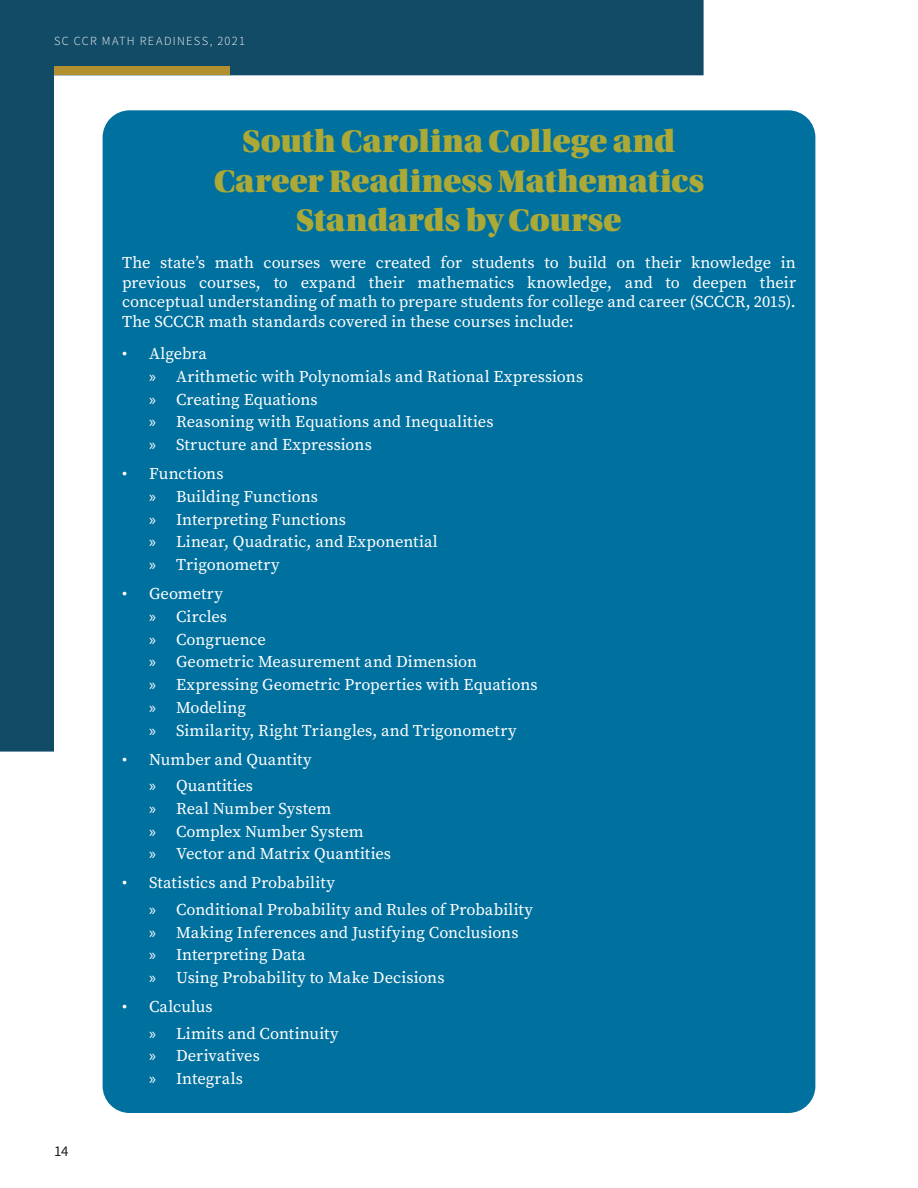
<style>
.page{position:relative;width:918px;height:1188px;background:#fff}
.page>*{position:absolute;margin:0;border:0;box-sizing:border-box;transform-origin:0 0}
.Headline{font:33px/39.6px "Utopia Std Black Headline";color:#aca936;text-align:center}
.Subtext{font:16.5px/19.8px "Source Serif Pro";letter-spacing:.005em;color:#fff;text-align:justify}
.Page_Number_-_Align{font:14.85px "Source Sans Pro";color:#231f20}
.Running_Header{font:300 12.3px "Source Sans Pro";letter-spacing:.11em;color:#fff}
.s1{font-family:"Myriad Pro"}
</style>
<div class="page">
<svg style="left:0;top:0;width:704px;height:752px;fill:#124b66"></svg>
<div style="left:54px;top:66px;width:176px;height:9px;background:#b28f2f"></div>
<div style="left:103px;top:110px;width:712px;height:1003px;background:#00709e;border-radius:27px"></div>
<p class="Running_Header" style="left:54px;top:33px;width:193px">SC CCR MATH READINESS, 2021</p>
<p class="Page_Number_-_Align" style="left:54px;top:1141px;width:16px">14</p>
<p class="Headline" style="left:214px;top:122px;width:491px">South Carolina College and<br>Career Readiness Mathematics<br>Standards by Course</p>
<p class="Subtext" style="left:122px;top:252px;width:675px">The state’s math courses were created for students to build on their knowledge in previous courses, to expand their mathematics knowledge, and to deepen their conceptual understanding of math to prepare students for college and career (SCCCR, 2015).<br>The SCCCR math standards covered in these courses include:</p>
<p class="Subtext" style="left:122px;top:344px;width:86px">• Algebra</p>
<p class="Subtext" style="left:149px;top:366px;width:436px"><span class="s1">»</span> Arithmetic with Polynomials and Rational Expressions</p>
<p class="Subtext" style="left:149px;top:389px;width:170px"><span class="s1">»</span> Creating Equations</p>
<p class="Subtext" style="left:149px;top:412px;width:346px"><span class="s1">»</span> Reasoning with Equations and Inequalities</p>
<p class="Subtext" style="left:149px;top:435px;width:224px"><span class="s1">»</span> Structure and Expressions</p>
<p class="Subtext" style="left:122px;top:464px;width:103px">• Functions</p>
<p class="Subtext" style="left:149px;top:486px;width:170px"><span class="s1">»</span> Building Functions</p>
<p class="Subtext" style="left:149px;top:509px;width:199px"><span class="s1">»</span> Interpreting Functions</p>
<p class="Subtext" style="left:149px;top:532px;width:290px"><span class="s1">»</span> Linear, Quadratic, and Exponential</p>
<p class="Subtext" style="left:149px;top:555px;width:132px"><span class="s1">»</span> Trigonometry</p>
<p class="Subtext" style="left:122px;top:584px;width:103px">• Geometry</p>
<p class="Subtext" style="left:149px;top:606px;width:80px"><span class="s1">»</span> Circles</p>
<p class="Subtext" style="left:149px;top:629px;width:118px"><span class="s1">»</span> Congruence</p>
<p class="Subtext" style="left:149px;top:652px;width:330px"><span class="s1">»</span> Geometric Measurement and Dimension</p>
<p class="Subtext" style="left:149px;top:675px;width:390px"><span class="s1">»</span> Expressing Geometric Properties with Equations</p>
<p class="Subtext" style="left:149px;top:698px;width:99px"><span class="s1">»</span> Modeling</p>
<p class="Subtext" style="left:149px;top:720px;width:369px"><span class="s1">»</span> Similarity, Right Triangles, and Trigonometry</p>
<p class="Subtext" style="left:122px;top:749px;width:191px">• Number and Quantity</p>
<p class="Subtext" style="left:149px;top:776px;width:105px"><span class="s1">»</span> Quantities</p>
<p class="Subtext" style="left:149px;top:798px;width:184px"><span class="s1">»</span> Real Number System</p>
<p class="Subtext" style="left:149px;top:821px;width:216px"><span class="s1">»</span> Complex Number System</p>
<p class="Subtext" style="left:149px;top:844px;width:244px"><span class="s1">»</span> Vector and Matrix Quantities</p>
<p class="Subtext" style="left:122px;top:873px;width:214px">• Statistics and Probability</p>
<p class="Subtext" style="left:149px;top:899px;width:386px"><span class="s1">»</span> Conditional Probability and Rules of Probability</p>
<p class="Subtext" style="left:149px;top:922px;width:371px"><span class="s1">»</span> Making Inferences and Justifying Conclusions</p>
<p class="Subtext" style="left:149px;top:945px;width:158px"><span class="s1">»</span> Interpreting Data</p>
<p class="Subtext" style="left:149px;top:968px;width:297px"><span class="s1">»</span> Using Probability to Make Decisions</p>
<p class="Subtext" style="left:122px;top:997px;width:92px">• Calculus</p>
<p class="Subtext" style="left:149px;top:1023px;width:191px"><span class="s1">»</span> Limits and Continuity</p>
<p class="Subtext" style="left:149px;top:1046px;width:112px"><span class="s1">»</span> Derivatives</p>
<p class="Subtext" style="left:149px;top:1069px;width:95px"><span class="s1">»</span> Integrals</p>
</div>
